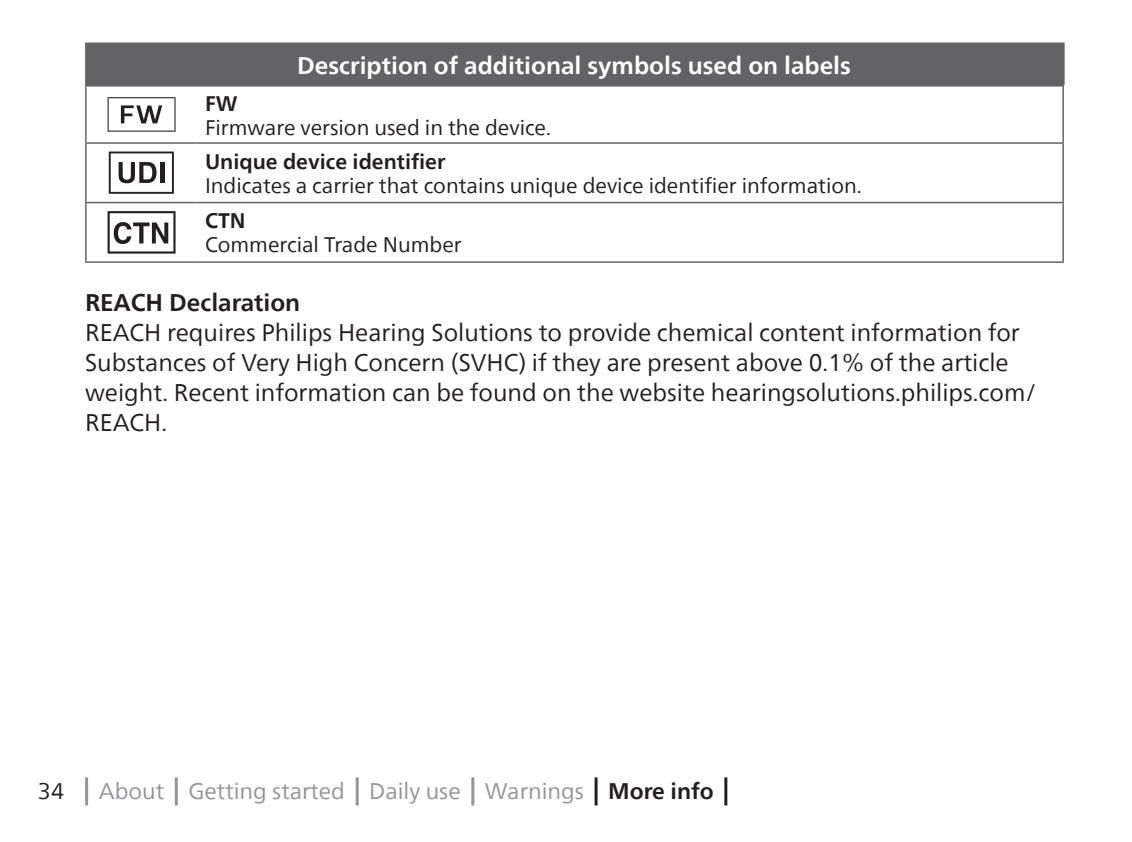
<style>
.page{position:relative;width:1132px;height:842px;background:#fff}
.page>*{position:absolute;margin:0;border:0;box-sizing:border-box;transform-origin:0 0}
.t1{font:24px/30px "Neue Frutiger World";color:#231f20}
.t2{font:700 24px "Neue Frutiger World";color:#fff}
.t3{font:700 24px "Neue Frutiger World";color:#231f20}
.t4{font:22.5px "Neue Frutiger World";color:#939598}
.t5{font:22.5px "Neue Frutiger World";color:#231f20}
.t6{font:21px "Neue Frutiger World";color:#231f20}
.t7{font:700 21px "Neue Frutiger World";color:#231f20}
.s1{font-weight:700;color:#231f20}
</style>
<div class="page">
<hr style="left:85px;top:777px;width:3px;height:28px;background:#939598">
<hr style="left:175px;top:777px;width:3px;height:28px;background:#939598">
<hr style="left:355px;top:777px;width:3px;height:28px;background:#939598">
<hr style="left:471px;top:777px;width:3px;height:28px;background:#939598">
<hr style="left:594px;top:777px;width:3px;height:28px;background:#231f20">
<hr style="left:724px;top:777px;width:3px;height:28px;background:#231f20">
<div style="left:86px;top:43px;width:976px;height:43px;background:#636366"></div>
<hr style="left:1061px;top:44px;width:3px;height:41px;background:#636366">
<hr style="left:85px;top:87px;width:2px;height:55px;background:#636366">
<hr style="left:1061px;top:87px;width:2px;height:55px;background:#636366">
<hr style="left:85px;top:144px;width:2px;height:58px;background:#636366">
<hr style="left:1061px;top:144px;width:2px;height:58px;background:#636366">
<hr style="left:1061px;top:203px;width:2px;height:58px;background:#636366">
<hr style="left:85px;top:85px;width:111px;height:2px;background:#636366">
<hr style="left:196px;top:85px;width:867px;height:2px;background:#636366">
<hr style="left:85px;top:142px;width:111px;height:2px;background:#636366">
<hr style="left:196px;top:142px;width:867px;height:2px;background:#636366">
<hr style="left:85px;top:202px;width:111px;height:1px;background:#636366">
<hr style="left:85px;top:203px;width:2px;height:58px;background:#636366">
<hr style="left:196px;top:202px;width:867px;height:1px;background:#636366">
<hr style="left:85px;top:261px;width:111px;height:2px;background:#636366">
<hr style="left:196px;top:261px;width:867px;height:2px;background:#636366">
<hr style="left:85px;top:44px;width:2px;height:41px;background:#636366">
<hr style="left:85px;top:43px;width:111px;height:1px;background:#636366">
<hr style="left:196px;top:43px;width:868px;height:1px;background:#636366">
<svg style="left:107px;top:97px;width:68px;height:35px"></svg>
<svg style="left:109px;top:152px;width:65px;height:42px"></svg>
<hr style="left:160px;top:162px;width:4px;height:21px;background:#231f20">
<svg style="left:107px;top:211px;width:68px;height:43px"></svg>
<p class="t2" style="left:297px;top:44px;width:555px">Description of additional symbols used on labels</p>
<p class="t7" style="left:205px;top:85px;width:34px">FW</p>
<p class="t6" style="left:205px;top:111px;width:347px">Firmware version used in the device.</p>
<p class="t7" style="left:205px;top:143px;width:242px">Unique device identifier</p>
<p class="t6" style="left:205px;top:169px;width:658px">Indicates a carrier that contains unique device identifier information.</p>
<p class="t7" style="left:205px;top:203px;width:42px">CTN</p>
<p class="t6" style="left:205px;top:229px;width:258px">Commercial Trade Number</p>
<p class="t3" style="left:85px;top:281px;width:216px">REACH Declaration</p>
<p class="t1" style="left:85px;top:318px;width:952px">REACH requires Philips Hearing Solutions to provide chemical content information for Substances of Very High Concern (SVHC) if they are present above 0.1% of the article weight. Recent information can be found on the website hearingsolutions.philips.com/ REACH.</p>
<p class="t5" style="left:38px;top:774px;width:28px">34</p>
<p class="t4" style="left:99px;top:774px;width:616px">About Getting started Daily use Warnings <span class="s1">More info</span></p>
</div>
